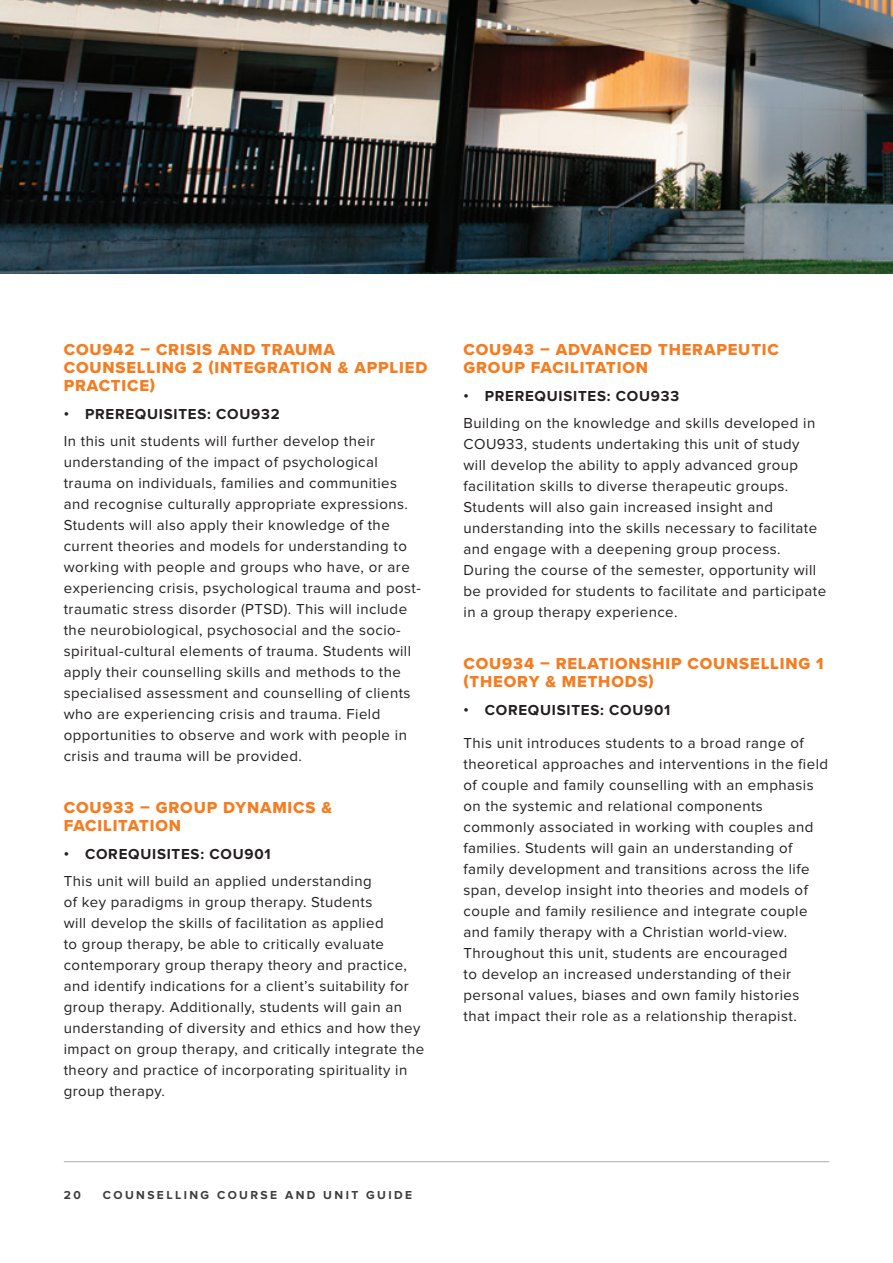
<style>
.page{position:relative;width:893px;height:1263px;background:#fff}
.page>*{position:absolute;margin:0;border:0;box-sizing:border-box;transform-origin:0 0}
.ORANGE_HEADINGS{font:16.5px/18px "Proxima Nova Extrabld";letter-spacing:.05em;color:#f47d21}
.red_heads{font:15px/21px "Proxima Nova";letter-spacing:.03em;color:#231f20}
.t1{font:700 15px "Proxima Nova";letter-spacing:.05em;color:#231f20}
.t2{font:700 12px "Proxima Nova";letter-spacing:.2em;color:#3c3e3d}
</style>
<div class="page">
<hr style="left:64px;top:1161px;width:765px;height:1px;background:#bcbdc0">
<img style="left:0;top:0;width:893px;height:274px">
<p class="ORANGE_HEADINGS" style="left:64px;top:341px;width:365px">COU942 – CRISIS AND TRAUMA<br>COUNSELLING 2 (INTEGRATION &amp; APPLIED<br>PRACTICE)</p>
<p class="t1" style="left:64px;top:405px;width:217px">• PREREQUISITES: COU932</p>
<p class="red_heads" style="left:64px;top:431px;width:359px">In this unit students will further develop their understanding of the impact of psychological trauma on individuals, families and communities and recognise culturally appropriate expressions.<br>Students will also apply their knowledge of the current theories and models for understanding to working with people and groups who have, or are experiencing crisis, psychological trauma and post&shy;traumatic stress disorder (PTSD). This will include the neurobiological, psychosocial and the socio&shy;spiritual-cultural elements of trauma. Students will apply their counselling skills and methods to the specialised assessment and counselling of clients who are experiencing crisis and trauma. Field opportunities to observe and work with people in crisis and trauma will be provided.</p>
<p class="ORANGE_HEADINGS" style="left:64px;top:798px;width:270px">COU933 – GROUP DYNAMICS &amp;<br>FACILITATION</p>
<p class="t1" style="left:64px;top:845px;width:208px">• COREQUISITES: COU901</p>
<p class="red_heads" style="left:64px;top:871px;width:362px">This unit will build an applied understanding<br>of key paradigms in group therapy. Students<br>will develop the skills of facilitation as applied<br>to group therapy, be able to critically evaluate contemporary group therapy theory and practice, and identify indications for a client’s suitability for group therapy. Additionally, students will gain an understanding of diversity and ethics and how they impact on group therapy, and critically integrate the theory and practice of incorporating spirituality in group therapy.</p>
<p class="t2" style="left:64px;top:1188px;width:350px">20 COUNSELLING COURSE AND UNIT GUIDE</p>
<p class="ORANGE_HEADINGS" style="left:463px;top:341px;width:317px">COU943 – ADVANCED THERAPEUTIC<br>GROUP FACILITATION</p>
<p class="t1" style="left:463px;top:387px;width:217px">• PREREQUISITES: COU933</p>
<p class="red_heads" style="left:463px;top:413px;width:364px">Building on the knowledge and skills developed in COU933, students undertaking this unit of study<br>will develop the ability to apply advanced group facilitation skills to diverse therapeutic groups.<br>Students will also gain increased insight and understanding into the skills necessary to facilitate and engage with a deepening group process.<br>During the course of the semester, opportunity will be provided for students to facilitate and participate in a group therapy experience.</p>
<p class="ORANGE_HEADINGS" style="left:463px;top:654px;width:362px">COU934 – RELATIONSHIP COUNSELLING 1 (THEORY &amp; METHODS)</p>
<p class="t1" style="left:463px;top:701px;width:208px">• COREQUISITES: COU901</p>
<p class="red_heads" style="left:463px;top:733px;width:366px">This unit introduces students to a broad range of theoretical approaches and interventions in the field of couple and family counselling with an emphasis on the systemic and relational components commonly associated in working with couples and families. Students will gain an understanding of family development and transitions across the life span, develop insight into theories and models of couple and family resilience and integrate couple and family therapy with a Christian world-view.<br>Throughout this unit, students are encouraged<br>to develop an increased understanding of their personal values, biases and own family histories that impact their role as a relationship therapist.</p>
</div>
